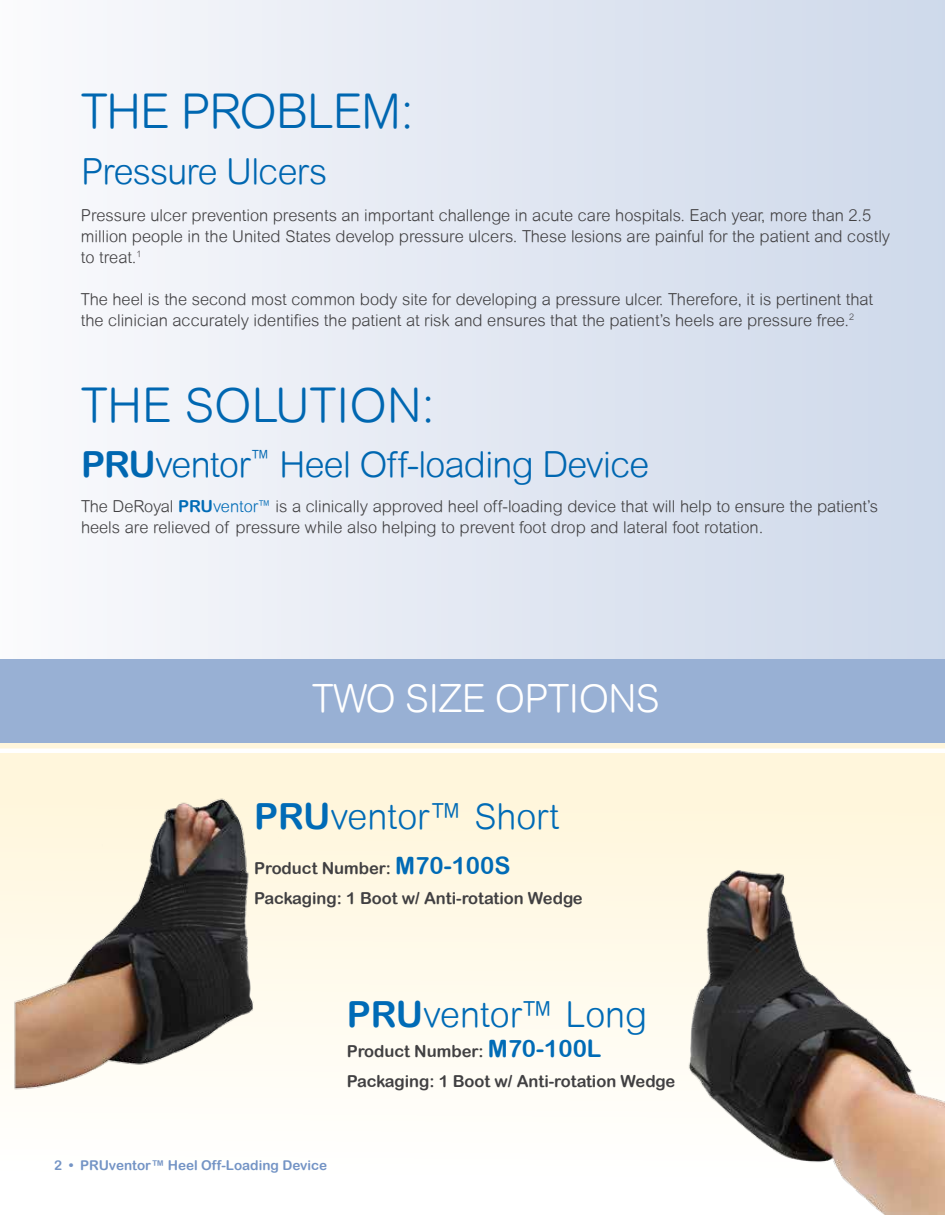
<style>
.page{position:relative;width:945px;height:1215px;background:#fff}
.page>*{position:absolute;margin:0;border:0;box-sizing:border-box;transform-origin:0 0}
.t1{font:300 48px "Arial Rounded MT";color:#0067b1}
.t2{font:300 48px "Arial Rounded MT";letter-spacing:-.02em;color:#0067b1}
.t3{font:300 39px "Arial Rounded MT";letter-spacing:-.02em;color:#fff}
.t4{font:300 36px "Arial Rounded MT";letter-spacing:-.02em;color:#0067b1}
.t5{font:300 36px "Arial Rounded MT";color:#006bb6}
.t6{font:300 16.5px/21px "Arial Rounded MT";color:#414042}
.t7{font:16.5px/30px "Arial Rounded MT Bold";color:#414042}
.t8{font:13.5px "Arial Rounded MT Bold";color:#7494c5}
.s1{font-family:"Arial Rounded MT Bold";font-weight:400}
.s2{font-family:"Arial Rounded MT Bold";font-weight:400;color:#006bb6}
.s3{color:#006bb6}
.s4{font-size:13.5px;color:#006bb6}
.s5{font-size:24px;color:#006bb6}
</style>
<div class="page">
<div style="left:0;top:753px;width:945px;height:462px;background:linear-gradient(to bottom,#fff5d8,#fff)"></div>
<div style="left:0;top:742px;width:945px;height:6px;background:#fff6dc"></div>
<div style="left:0;top:0;width:945px;height:742px;background:linear-gradient(to right,#fafafc,#cdd8ea)"></div>
<img style="left:0;top:742px;width:303px;height:367px">
<img style="left:678px;top:816px;width:266px;height:399px">
<div style="left:0;top:659px;width:945px;height:83px;background:#98b0d4"></div>
<h1 class="t2" style="left:81px;top:83px;width:334px">THE PROBLEM:</h1>
<h3 class="t4" style="left:81px;top:150px;width:248px">Pressure Ulcers</h3>
<p class="t6" style="left:81px;top:205px;width:811px">Pressure ulcer prevention presents an important challenge in acute care hospitals. Each year, more than 2.5 million people in the United States develop pressure ulcers. These lesions are painful for the patient and costly to treat.<sup>1</sup></p>
<p class="t6" style="left:81px;top:289px;width:794px">The heel is the second most common body site for developing a pressure ulcer. Therefore, it is pertinent that the clinician accurately identifies the patient at risk and ensures that the patient’s heels are pressure free.<sup>2</sup></p>
<h1 class="t1" style="left:81px;top:377px;width:356px">THE SOLUTION:</h1>
<h3 class="t4" style="left:81px;top:444px;width:570px"><span class="s1">PRU</span>ventor<sup>™</sup> Heel Off-loading Device</h3>
<p class="t6" style="left:81px;top:495px;width:799px">The DeRoyal <span class="s2">PRU</span><span class="s3">ventor</span><span class="s4">™</span> is a clinically approved heel off-loading device that will help to ensure the patient’s heels are relieved of pressure while also helping to prevent foot drop and lateral foot rotation.</p>
<h2 class="t3" style="left:312px;top:676px;width:349px">TWO SIZE OPTIONS</h2>
<h3 class="t5" style="left:254px;top:796px;width:307px"><span class="s1">PRU</span>ventor™ Short</h3>
<p class="t7" style="left:254px;top:853px;width:330px">Product Number: <span class="s5">M70-100S<br></span>Packaging: 1 Boot w/ Anti-rotation Wedge</p>
<h3 class="t5" style="left:347px;top:993px;width:302px"><span class="s1">PRU</span>ventor™ Long</h3>
<p class="t7" style="left:347px;top:1036px;width:330px">Product Number: <span class="s5">M70-100L<br></span>Packaging: 1 Boot w/ Anti-rotation Wedge</p>
<p class="t8" style="left:54px;top:1158px;width:275px">2 • PRUventor™ Heel Off-Loading Device</p>
</div>
